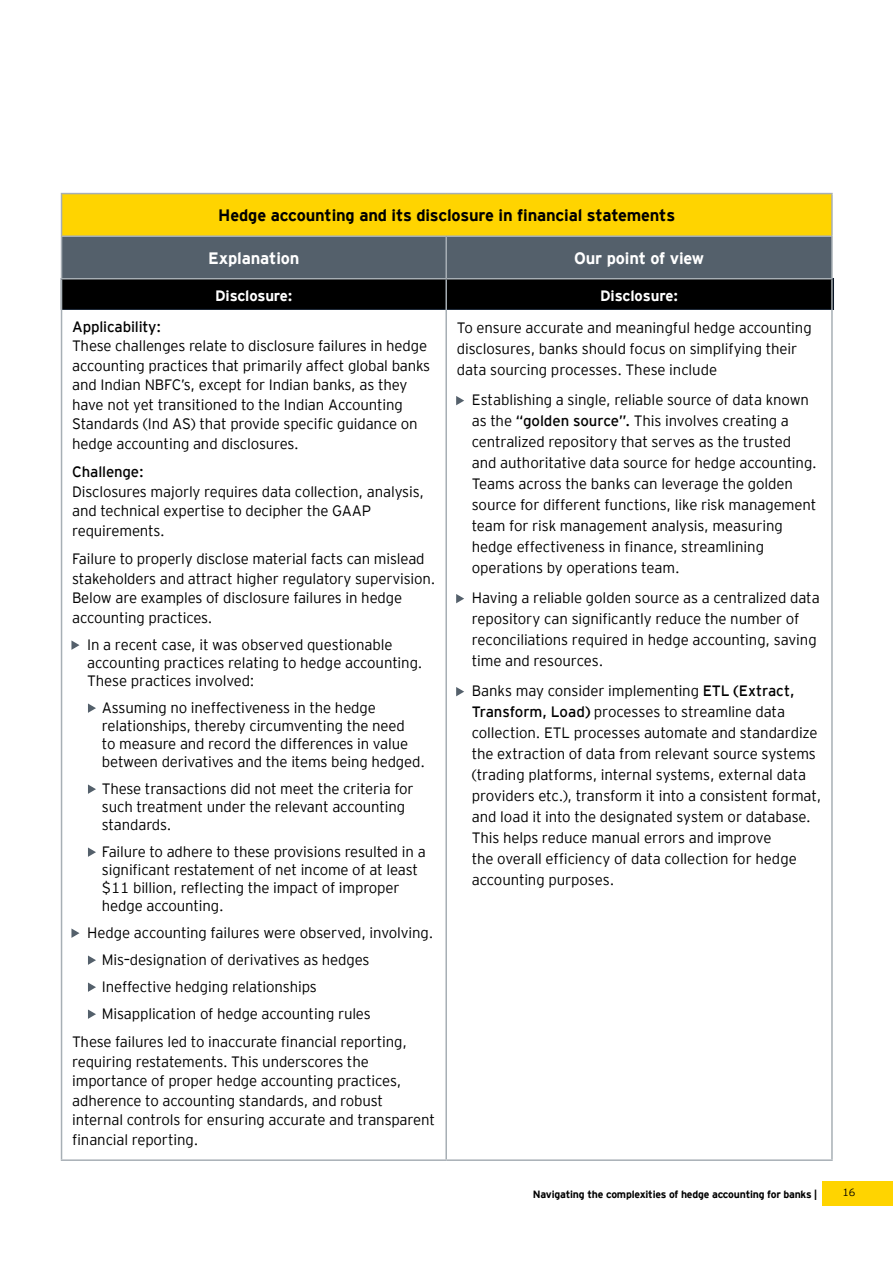
<style>
.page{position:relative;width:893px;height:1263px;background:#fff}
.page>*{position:absolute;margin:0;border:0;box-sizing:border-box;transform-origin:0 0}
.t1{font:700 16.5px "EY Interstate";letter-spacing:-.01em;color:#000}
.t2{font:700 16.5px "EY Interstate";letter-spacing:-.01em;color:#fff}
.t3{font:300 15px/21px "EY Interstate";letter-spacing:-.01em;color:#000}
.t4{font:300 15px "EY Interstate";letter-spacing:-.01em;color:#000}
.t5{font:700 15px "EY Interstate";letter-spacing:-.01em;color:#fff}
.t6{font:700 10.5px "EY Interstate";letter-spacing:-.02em;color:#000}
.t7{font:300 10.5px "EY Interstate";color:#000}
.s1{font-size:12px;color:#54606b}
.s2{font-style:inherit}
</style>
<div class="page">
<div style="left:822px;top:1181px;width:71px;height:24px;background:#ffd400"></div>
<div style="left:62px;top:194px;width:770px;height:42px;background:#ffd400"></div>
<svg style="left:62px;top:237px;width:772px;height:73px;background:#31383f"></svg>
<hr style="left:61px;top:193px;width:385px;height:1px;background:#a7afb5">
<hr style="left:61px;top:194px;width:1px;height:41px;background:#a7afb5">
<hr style="left:446px;top:193px;width:387px;height:1px;background:#a7afb5">
<hr style="left:831px;top:194px;width:2px;height:41px;background:#a7afb5">
<hr style="left:61px;top:279px;width:1px;height:880px;background:#a7afb5">
<hr style="left:445px;top:279px;width:2px;height:880px;background:#a7afb5">
<hr style="left:831px;top:279px;width:2px;height:880px;background:#a7afb5">
<hr style="left:61px;top:1159px;width:385px;height:2px;background:#a7afb5">
<hr style="left:446px;top:1159px;width:387px;height:2px;background:#a7afb5">
<hr style="left:61px;top:235px;width:385px;height:2px;background:#a7afb5">
<hr style="left:61px;top:237px;width:1px;height:41px;background:#a7afb5">
<hr style="left:446px;top:235px;width:387px;height:2px;background:#a7afb5">
<hr style="left:445px;top:237px;width:2px;height:41px;background:#a7afb5">
<hr style="left:831px;top:237px;width:2px;height:41px;background:#a7afb5">
<hr style="left:61px;top:278px;width:385px;height:1px;background:#a7afb5">
<hr style="left:446px;top:278px;width:387px;height:1px;background:#a7afb5">
<p class="t1" style="left:218px;top:204px;width:458px">Hedge accounting and its disclosure in financial statements</p>
<p class="t2" style="left:208px;top:246px;width:93px">Explanation</p>
<p class="t2" style="left:574px;top:246px;width:132px">Our point of view</p>
<p class="t5" style="left:215px;top:285px;width:79px">Disclosure:</p>
<p class="t5" style="left:600px;top:285px;width:80px">Disclosure:</p>
<p class="t3" style="left:457px;top:316px;width:356px">To ensure accurate and meaningful hedge accounting disclosures, banks should focus on simplifying their data sourcing processes. These include</p>
<p class="t3" style="left:472px;top:388px;width:347px;text-indent:-15px"><span class="s1">•</span> Establishing a single, reliable source of data known as the <span class="s2">“golden source”.</span> This involves creating a centralized repository that serves as the trusted and authoritative data source for hedge accounting.<br>Teams across the banks can leverage the golden source for different functions, like risk management team for risk management analysis, measuring hedge effectiveness in finance, streamlining operations by operations team.</p>
<p class="t3" style="left:472px;top:586px;width:350px;text-indent:-15px"><span class="s1">•</span> Having a reliable golden source as a centralized data repository can significantly reduce the number of reconciliations required in hedge accounting, saving time and resources.</p>
<p class="t3" style="left:472px;top:679px;width:351px;text-indent:-15px"><span class="s1">•</span> Banks may consider implementing <span class="s2">ETL (Extract, Transform, Load)</span> processes to streamline data collection. ETL processes automate and standardize the extraction of data from relevant source systems (trading platforms, internal systems, external data providers etc.), transform it into a consistent format, and load it into the designated system or database.<br>This helps reduce manual errors and improve<br>the overall efficiency of data collection for hedge accounting purposes.</p>
<p class="t4" style="left:72px;top:315px;width:90px">Applicability:</p>
<p class="t3" style="left:72px;top:335px;width:360px;line-height:19.5px">These challenges relate to disclosure failures in hedge accounting practices that primarily affect global banks and Indian NBFC’s, except for Indian banks, as they have not yet transitioned to the Indian Accounting Standards (Ind AS) that provide specific guidance on hedge accounting and disclosures.</p>
<p class="t4" style="left:72px;top:461px;width:73px">Challenge:</p>
<p class="t3" style="left:72px;top:481px;width:353px;line-height:19.5px">Disclosures majorly requires data collection, analysis, and technical expertise to decipher the GAAP requirements.</p>
<p class="t3" style="left:72px;top:548px;width:365px;line-height:19.5px">Failure to properly disclose material facts can mislead stakeholders and attract higher regulatory supervision.<br>Below are examples of disclosure failures in hedge accounting practices.</p>
<p class="t3" style="left:87px;top:634px;width:337px;line-height:18px;text-indent:-15px"><span class="s1">•</span> In a recent case, it was observed questionable accounting practices relating to hedge accounting.<br>These practices involved:</p>
<p class="t3" style="left:102px;top:697px;width:325px;line-height:18px;text-indent:-13px"><span class="s1">•</span> Assuming no ineffectiveness in the hedge relationships, thereby circumventing the need<br>to measure and record the differences in value between derivatives and the items being hedged.</p>
<p class="t3" style="left:102px;top:778px;width:313px;line-height:18px;text-indent:-13px"><span class="s1">•</span> These transactions did not meet the criteria for such treatment under the relevant accounting standards.</p>
<p class="t3" style="left:102px;top:841px;width:325px;line-height:18px;text-indent:-13px"><span class="s1">•</span> Failure to adhere to these provisions resulted in a significant restatement of net income of at least $11 billion, reflecting the impact of improper hedge accounting.</p>
<p class="t3" style="left:72px;top:921px;width:363px"><span class="s1">•</span> Hedge accounting failures were observed, involving.</p>
<p class="t3" style="left:89px;top:948px;width:282px"><span class="s1">•</span> Mis–designation of derivatives as hedges</p>
<p class="t3" style="left:89px;top:975px;width:230px"><span class="s1">•</span> Ineffective hedging relationships</p>
<p class="t3" style="left:72px;top:998px;width:336px;line-height:28.5px;text-indent:16px"><span class="s1">•</span> Misapplication of hedge accounting rules<br>These failures led to inaccurate financial reporting,</p>
<p class="t3" style="left:72px;top:1051px;width:364px;line-height:19.5px">requiring restatements. This underscores the importance of proper hedge accounting practices, adherence to accounting standards, and robust internal controls for ensuring accurate and transparent financial reporting.</p>
<p class="t6" style="left:533px;top:1186px;width:286px">Navigating the complexities of hedge accounting for banks |</p>
<p class="t7" style="left:842px;top:1185px;width:14px">16</p>
</div>
